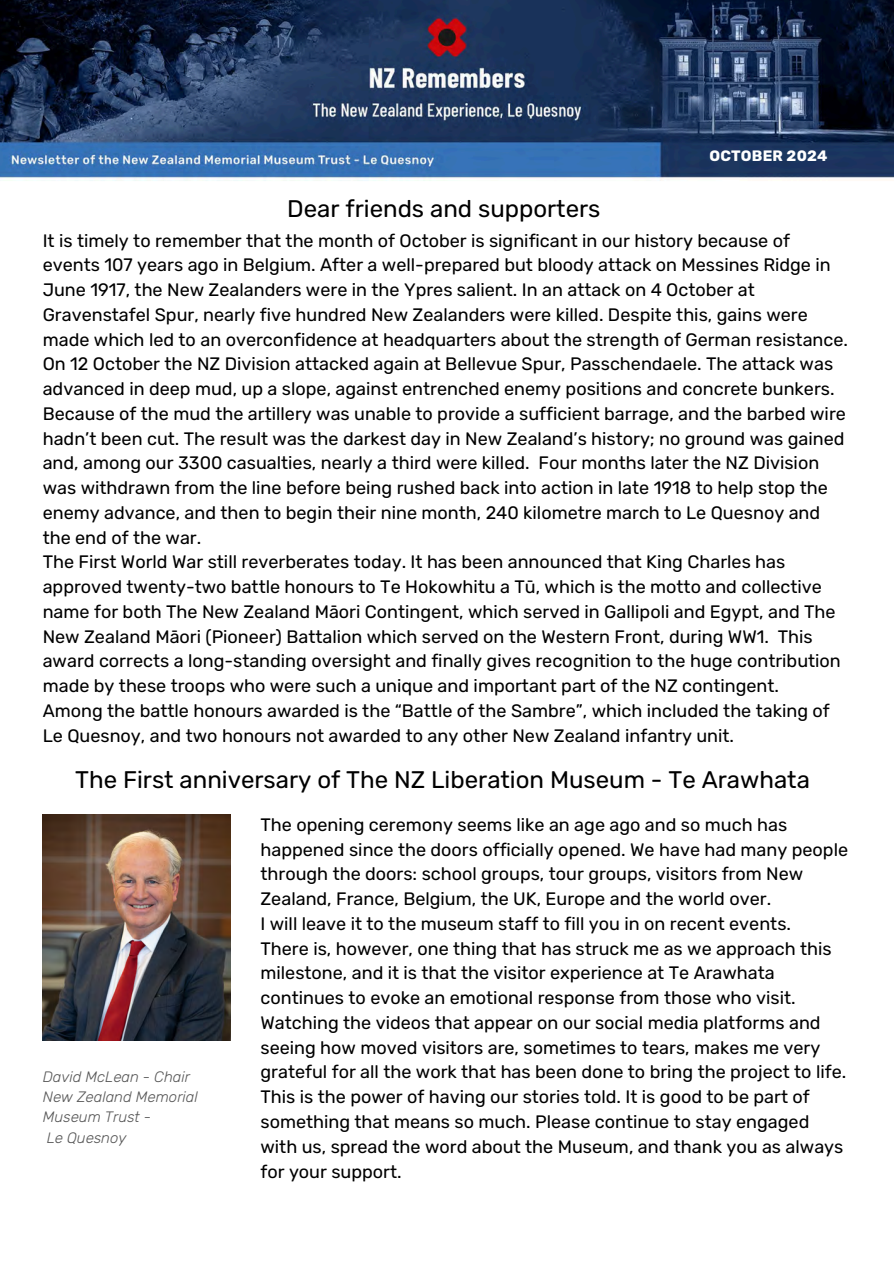
<style>
.page{position:relative;width:894px;height:1264px;background:#fff}
.page>*{position:absolute;margin:0;border:0;box-sizing:border-box;transform-origin:0 0}
.t1{font:24px "Rubik";color:#000}
.t2{font:18px/24.8px "Rubik";color:#000}
.t3{font:italic 300 15px/20.2px "Rubik";color:#565656}
.t4{font:700 15px "Rubik";letter-spacing:.015em;color:#fff}
</style>
<div class="page">
<img style="left:0;top:0;width:893px;height:1041px">
<img style="left:43px;top:814px;width:188px;height:226px">
<p class="t1" style="left:287px;top:194px;width:315px">Dear friends and supporters</p>
<p class="t4" style="left:709px;top:147px;width:120px">OCTOBER 2024</p>
<h1 class="t2" style="left:43px;top:228px;width:806px">It is timely to remember that the month of October is significant in our history because of events 107 years ago in Belgium. After a well-prepared but bloody attack on Messines Ridge in June 1917, the New Zealanders were in the Ypres salient. In an attack on 4 October at Gravenstafel Spur, nearly five hundred New Zealanders were killed. Despite this, gains were made which led to an overconfidence at headquarters about the strength of German resistance.<br>On 12 October the NZ Division attacked again at Bellevue Spur, Passchendaele. The attack was advanced in deep mud, up a slope, against entrenched enemy positions and concrete bunkers.<br>Because of the mud the artillery was unable to provide a sufficient barrage, and the barbed wire hadn’t been cut. The result was the darkest day in New Zealand’s history; no ground was gained and, among our 3300 casualties, nearly a third were killed. Four months later the NZ Division was withdrawn from the line before being rushed back into action in late 1918 to help stop the enemy advance, and then to begin their nine month, 240 kilometre march to Le Quesnoy and the end of the war.<br>The First World War still reverberates today. It has been announced that King Charles has approved twenty-two battle honours to Te Hokowhitu a Tū, which is the motto and collective name for both The New Zealand Māori Contingent, which served in Gallipoli and Egypt, and The New Zealand Māori (Pioneer) Battalion which served on the Western Front, during WW1. This award corrects a long-standing oversight and finally gives recognition to the huge contribution made by these troops who were such a unique and important part of the NZ contingent.<br>Among the battle honours awarded is the “Battle of the Sambre”, which included the taking of Le Quesnoy, and two honours not awarded to any other New Zealand infantry unit.</h1>
<p class="t1" style="left:75px;top:765px;width:736px">The First anniversary of The NZ Liberation Museum - Te Arawhata</p>
<h1 class="t3" style="left:43px;top:1066px;width:149px">David McLean - Chair</h1>
<p class="t3" style="left:43px;top:1086px;width:157px">New Zealand Memorial<br>Museum Trust -</p>
<p class="t3" style="left:47px;top:1127px;width:81px">Le Quesnoy</p>
<h2 class="t2" style="left:260px;top:812px;width:589px">The opening ceremony seems like an age ago and so much has happened since the doors officially opened. We have had many people through the doors: school groups, tour groups, visitors from New Zealand, France, Belgium, the UK, Europe and the world over.<br>I will leave it to the museum staff to fill you in on recent events.<br>There is, however, one thing that has struck me as we approach this milestone, and it is that the visitor experience at Te Arawhata continues to evoke an emotional response from those who visit.<br>Watching the videos that appear on our social media platforms and seeing how moved visitors are, sometimes to tears, makes me very grateful for all the work that has been done to bring the project to life.<br>This is the power of having our stories told. It is good to be part of something that means so much. Please continue to stay engaged with us, spread the word about the Museum, and thank you as always for your support.</h2>
</div>
